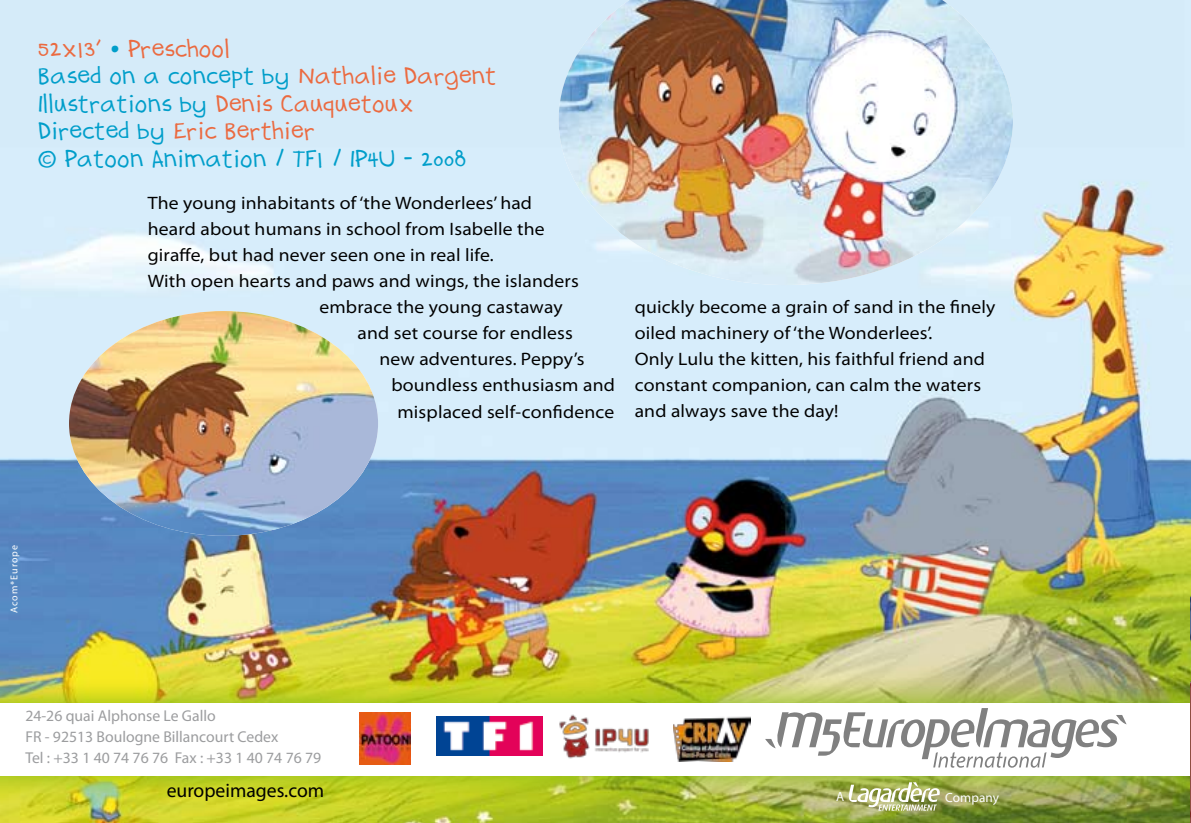
<style>
.page{position:relative;width:1191px;height:823px;background:#fff}
.page>*{position:absolute;margin:0;border:0;box-sizing:border-box;transform-origin:0 0}
.t1{font:22px/27.6px "Brocoli";color:#009eca}
.t2{font:19.6px "Myriad Pro";color:#000}
.t3{font:semi-expanded 18px/26px "Myriad Pro";letter-spacing:.01em;color:#000}
.t4{font:15.8px/20.6px "Myriad Pro";color:#9c9d9f}
.t5{font:13.2px "Myriad Pro";letter-spacing:.01em;color:#fff}
.t6{font:10px "Myriad Pro";letter-spacing:.095em;color:#fff}
.s1{color:#eb6a40}
</style>
<div class="page">
<img style="left:0;top:0;width:1191px;height:646px">
<div style="left:0;top:646px;width:1191px;height:176px;background:#ffed00;opacity:.4"></div>
<div style="left:0;top:703px;width:1191px;height:72px;background:#fff"></div>
<img style="left:1190px;top:159px;width:1px;height:663px">
<svg style="left:765px;top:708px;width:361px;height:59px"></svg>
<img style="left:360px;top:712px;width:51px;height:51px">
<img style="left:437px;top:716px;width:105px;height:39px">
<img style="left:559px;top:714px;width:90px;height:45px">
<img style="left:673px;top:716px;width:77px;height:45px">
<svg style="left:848px;top:781px;width:91px;height:29px"></svg>
<img style="left:69px;top:311px;width:309px;height:224px">
<img style="left:558px;top:0;width:455px;height:285px">
<p class="t1" style="left:38px;top:35px;width:460px"><span class="s1">52x13’</span> • <span class="s1">Preschool<br></span>Based on a concept by <span class="s1">Nathalie Dargent<br></span>Illustrations by <span class="s1">Denis Cauquetoux<br></span>Directed by <span class="s1">Eric Berthier<br></span>© Patoon Animation / TF1 / IP4U - 2008</p>
<p class="t3" style="left:148px;top:190px;width:386px">The young inhabitants of ‘the Wonderlees’ had</p>
<p class="t3" style="left:148px;top:216px;width:398px">heard about humans in school from Isabelle the</p>
<p class="t3" style="left:148px;top:242px;width:347px">giraffe, but had never seen one in real life.</p>
<p class="t3" style="left:148px;top:268px;width:432px">With open hearts and paws and wings, the islanders</p>
<p class="t3" style="left:319px;top:294px;width:245px">embrace the young castaway</p>
<p class="t3" style="left:357px;top:320px;width:217px">and set course for endless</p>
<p class="t3" style="left:379px;top:346px;width:206px">new adventures. Peppy’s</p>
<p class="t3" style="left:391px;top:372px;width:225px">boundless enthusiasm and</p>
<p class="t3" style="left:397px;top:398px;width:218px">misplaced self-confidence</p>
<p class="t3" style="left:634px;top:294px;width:362px">quickly become a grain of sand in the finely oiled machinery of ‘the Wonderlees’.<br>Only Lulu the kitten, his faithful friend and constant companion, can calm the waters and always save the day!</p>
<p class="t6" style="left:8px;top:612px;width:70px;rotate:-90deg">Acom*Europe</p>
<p class="t4" style="left:25px;top:705px;width:297px">24-26 quai Alphonse Le Gallo<br>FR - 92513 Boulogne Billancourt Cedex<br>Tel : +33 1 40 74 76 76 Fax : +33 1 40 74 76 79</p>
<p class="t2" style="left:167px;top:778px;width:159px">europeimages.com</p>
<p class="t5" style="left:836px;top:788px;width:10px">A</p>
<p class="t5" style="left:945px;top:788px;width:56px">Company</p>
</div>
